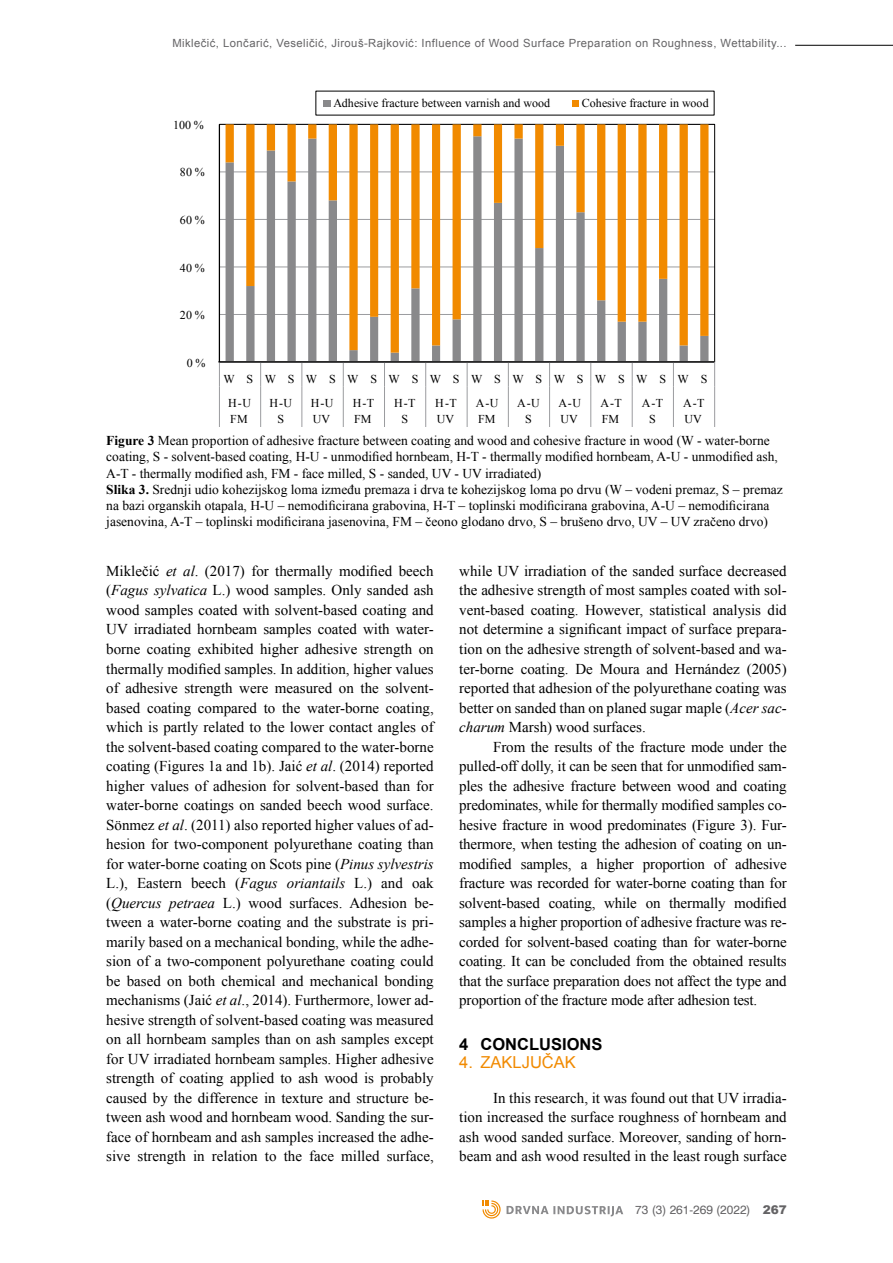
<style>
.page{position:relative;width:893px;height:1263px;background:#fff}
.page>*{position:absolute;margin:0;border:0;box-sizing:border-box;transform-origin:0 0}
.t1{font:700 16.5px "Arial";color:#000}
.t2{font:16.5px "Arial";color:#f18a00}
.t3{font:15px/19.5px "Times New Roman";color:#000;text-align:justify}
.t4{font:13.5px/16.2px "Times New Roman";color:#000}
.t5{font:12px/15.5px "Times New Roman";letter-spacing:.005em;color:#000}
.t6{font:12px/24.6px "Times New Roman";letter-spacing:.985em;color:#000}
.t7{font:12px "A Helvetica";color:#646365}
.t8{font:11.25px "Arial";letter-spacing:.04em;color:#646365}
.s1{font-weight:700}
.s2{font-style:italic}
.s3{font-family:"Arial";font-weight:900}
</style>
<div class="page">
<hr style="left:795px;top:45px;width:98px;height:1px;background:#000">
<svg style="left:507px;top:1206px;width:116px;height:10px"></svg>
<svg style="left:483px;top:1200px;width:18px;height:18px"></svg>
<hr style="left:219px;top:172px;width:496px;height:1px;background:#9b9c9f">
<hr style="left:219px;top:219px;width:496px;height:1px;background:#9b9c9f">
<hr style="left:219px;top:267px;width:496px;height:1px;background:#9b9c9f">
<hr style="left:219px;top:314px;width:496px;height:1px;background:#9b9c9f">
<svg style="left:226px;top:353px;width:482px;height:8px"></svg>
<svg style="left:226px;top:124px;width:482px;height:229px"></svg>
<hr style="left:219px;top:362px;width:496px;height:1px;background:#9b9c9f">
<svg style="left:714px;top:362px;width:1px;height:25px"></svg>
<svg style="left:673px;top:362px;width:1px;height:25px"></svg>
<svg style="left:632px;top:362px;width:1px;height:25px"></svg>
<svg style="left:590px;top:362px;width:1px;height:25px"></svg>
<svg style="left:549px;top:362px;width:1px;height:25px"></svg>
<svg style="left:508px;top:362px;width:1px;height:25px"></svg>
<svg style="left:467px;top:362px;width:1px;height:25px"></svg>
<svg style="left:425px;top:362px;width:1px;height:25px"></svg>
<svg style="left:384px;top:362px;width:1px;height:25px"></svg>
<svg style="left:343px;top:362px;width:1px;height:25px"></svg>
<svg style="left:301px;top:362px;width:1px;height:25px"></svg>
<svg style="left:260px;top:362px;width:1px;height:25px"></svg>
<svg style="left:219px;top:362px;width:1px;height:25px"></svg>
<hr style="left:714px;top:387px;width:1px;height:40px;background:#9b9c9f">
<hr style="left:673px;top:387px;width:1px;height:40px;background:#9b9c9f">
<hr style="left:632px;top:387px;width:1px;height:40px;background:#9b9c9f">
<hr style="left:590px;top:387px;width:1px;height:40px;background:#9b9c9f">
<hr style="left:549px;top:387px;width:1px;height:40px;background:#9b9c9f">
<hr style="left:508px;top:387px;width:1px;height:40px;background:#9b9c9f">
<hr style="left:467px;top:387px;width:1px;height:40px;background:#9b9c9f">
<hr style="left:425px;top:387px;width:1px;height:40px;background:#9b9c9f">
<hr style="left:384px;top:387px;width:1px;height:40px;background:#9b9c9f">
<hr style="left:343px;top:387px;width:1px;height:40px;background:#9b9c9f">
<hr style="left:301px;top:387px;width:1px;height:40px;background:#9b9c9f">
<hr style="left:260px;top:387px;width:1px;height:40px;background:#9b9c9f">
<hr style="left:219px;top:387px;width:1px;height:40px;background:#9b9c9f">
<div style="left:324px;top:100px;width:7px;height:7px;background:#89898b"></div>
<div style="left:572px;top:100px;width:7px;height:7px;background:#f18a00"></div>
<hr style="left:219px;top:124px;width:1px;height:238px;background:#000">
<hr style="left:218px;top:361px;width:496px;height:1px;background:#000">
<p class="t8" style="left:172px;top:35px;width:616px">Miklečić, Lončarić, Veseličić, Jirouš-Rajković: Influence of Wood Surface Preparation on Roughness, Wettability...</p>
<p class="t5" style="left:173px;top:117px;width:32px">100 %</p>
<p class="t5" style="left:180px;top:164px;width:26px">80 %</p>
<p class="t5" style="left:180px;top:212px;width:26px">60 %</p>
<p class="t5" style="left:180px;top:260px;width:26px">40 %</p>
<p class="t5" style="left:180px;top:307px;width:26px">20 %</p>
<p class="t5" style="left:187px;top:355px;width:20px">0%</p>
<p class="t5" style="left:333px;top:95px;width:218px">Adhesive fracture between varnish and wood</p>
<p class="t5" style="left:582px;top:95px;width:128px">Cohesive fracture in wood</p>
<p class="t6" style="left:228px;top:366px;width:481px;text-indent:-5px">WSWSWSWSWSWSWSWSWSWSWSWS<br>H-U</p>
<p class="t5" style="left:230px;top:411px;width:19px">FM</p>
<p class="t5" style="left:269px;top:395px;width:24px;text-align:center">H-U<br>S</p>
<p class="t5" style="left:311px;top:395px;width:24px">H-U<br>UV</p>
<p class="t5" style="left:353px;top:395px;width:23px">H-T<br>FM</p>
<p class="t5" style="left:394px;top:395px;width:23px;text-align:center">H-T<br>S</p>
<p class="t5" style="left:435px;top:395px;width:23px">H-T<br>UV</p>
<p class="t5" style="left:476px;top:395px;width:24px">A-U<br>FM</p>
<p class="t5" style="left:517px;top:395px;width:24px;text-align:center">A-U<br>S</p>
<p class="t5" style="left:558px;top:395px;width:24px">A-U<br>UV</p>
<p class="t5" style="left:601px;top:395px;width:23px">A-T<br>FM</p>
<p class="t5" style="left:642px;top:395px;width:23px;text-align:center">A-T<br>S</p>
<p class="t5" style="left:683px;top:395px;width:23px">A-T<br>UV</p>
<p class="t4" style="left:106px;top:432px;width:678px"><span class="s1">Figure 3</span> Mean proportion of adhesive fracture between coating and wood and cohesive fracture in wood (W - water-borne coating, S - solvent-based coating, H-U - unmodified hornbeam, H-T - thermally modified hornbeam, A-U - unmodified ash, A-T - thermally modified ash, FM - face milled, S - sanded, UV - UV irradiated)<br><span class="s1">Slika 3.</span> Srednji udio kohezijskog loma između premaza i drva te kohezijskog loma po drvu (W – vodeni premaz, S – premaz na bazi organskih otapala, H-U – nemodificirana grabovina, H-T – toplinski modificirana grabovina, A-U – nemodificirana jasenovina, A-T – toplinski modificirana jasenovina, FM – čeono glodano drvo, S – brušeno drvo, UV – UV zračeno drvo)</p>
<p class="t3" style="left:106px;top:561px;width:329px">Miklečić <span class="s2">et al</span>. (2017) for thermally modified beech (<span class="s2">Fagus sylvatica</span> L.) wood samples. Only sanded ash wood samples coated with solvent-based coating and UV irradiated hornbeam samples coated with water&shy;borne coating exhibited higher adhesive strength on thermally modified samples. In addition, higher values of adhesive strength were measured on the solvent&shy;based coating compared to the water-borne coating, which is partly related to the lower contact angles of the solvent-based coating compared to the water-borne coating (Figures 1a and 1b). Jaić <span class="s2">et al</span>. (2014) reported higher values of adhesion for solvent-based than for water-borne coatings on sanded beech wood surface.<br>Sönmez <span class="s2">et al</span>. (2011) also reported higher values of ad&shy;hesion for two-component polyurethane coating than for water-borne coating on Scots pine (<span class="s2">Pinus sylvestris </span>L.), Eastern beech (<span class="s2">Fagus oriantails</span> L.) and oak (<span class="s2">Quercus petraea</span> L.) wood surfaces. Adhesion be&shy;tween a water-borne coating and the substrate is pri&shy;marily based on a mechanical bonding, while the adhe&shy;sion of a two-component polyurethane coating could be based on both chemical and mechanical bonding mechanisms (Jaić <span class="s2">et al</span>., 2014). Furthermore, lower ad&shy;hesive strength of solvent-based coating was measured on all hornbeam samples than on ash samples except for UV irradiated hornbeam samples. Higher adhesive strength of coating applied to ash wood is probably caused by the difference in texture and structure be&shy;tween ash wood and hornbeam wood. Sanding the sur&shy;face of hornbeam and ash samples increased the adhe&shy;sive strength in relation to the face milled surface,</p>
<p class="t3" style="left:459px;top:561px;width:329px">while UV irradiation of the sanded surface decreased the adhesive strength of most samples coated with sol&shy;vent-based coating. However, statistical analysis did not determine a significant impact of surface prepara&shy;tion on the adhesive strength of solvent-based and wa&shy;ter-borne coating. De Moura and Hernández (2005) reported that adhesion of the polyurethane coating was better on sanded than on planed sugar maple (<span class="s2">Acer sac&shy;charum</span> Marsh) wood surfaces.</p>
<p class="t3" style="left:459px;top:736px;width:329px;text-indent:34px">From the results of the fracture mode under the pulled-off dolly, it can be seen that for unmodified sam&shy;ples the adhesive fracture between wood and coating predominates, while for thermally modified samples co&shy;hesive fracture in wood predominates (Figure 3). Fur&shy;thermore, when testing the adhesion of coating on un&shy;modified samples, a higher proportion of adhesive fracture was recorded for water-borne coating than for solvent-based coating, while on thermally modified samples a higher proportion of adhesive fracture was re&shy;corded for solvent-based coating than for water-borne coating. It can be concluded from the obtained results that the surface preparation does not affect the type and proportion of the fracture mode after adhesion test.</p>
<p class="t1" style="left:459px;top:1033px;width:145px">4 CONCLUSIONS</p>
<p class="t2" style="left:459px;top:1051px;width:118px">4. ZAKLJUČAK</p>
<p class="t3" style="left:459px;top:1087px;width:329px;text-indent:34px">In this research, it was found out that UV irradia&shy;tion increased the surface roughness of hornbeam and ash wood sanded surface. Moreover, sanding of horn&shy;beam and ash wood resulted in the least rough surface</p>
<p class="t7" style="left:635px;top:1202px;width:153px">73 (3) 261-269 (2022) <span class="s3">267</span></p>
</div>
